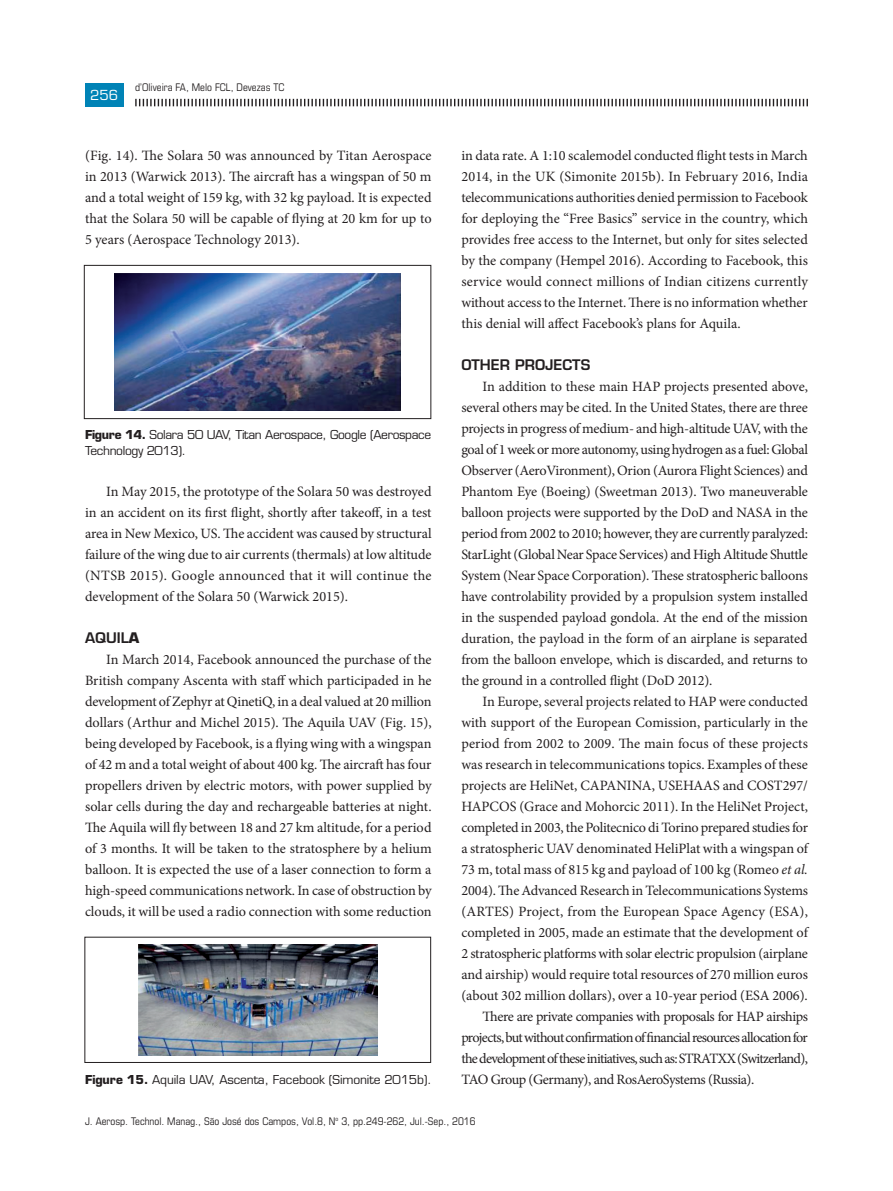
<style>
.page{position:relative;width:893px;height:1191px;background:#fff}
.page>*{position:absolute;margin:0;border:0;box-sizing:border-box;transform-origin:0 0}
.z13_texto{font:14.25px/21px "Minion Pro";letter-spacing:-.005em;color:#231f20;text-align:justify}
.z19_sub__2{font:600 14.25px "Eurostile LT Std";color:#231f20}
.t1{font:13.5px "Eurostile LT Std";color:#fff}
.z22_figuras_tabelas{font:12px/16.5px "Eurostile LT Std";letter-spacing:-.03em;color:#231f20}
.z22_figuras_tabelas-2{font:12px "Eurostile LT Std";letter-spacing:-.01em;color:#231f20}
.t2{font:condensed 10.5px "Eurostile LT Std";color:#231f20}
.s1{font-style:italic}
.s2{font-weight:700}
</style>
<div class="page">
<svg style="left:135px;top:99px;width:673px;height:7px"></svg>
<div style="left:85px;top:83px;width:38px;height:24px;background:#0083b6"></div>
<img style="left:138px;top:944px;width:239px;height:111px">
<img style="left:115px;top:274px;width:285px;height:136px">
<div style="left:84px;top:265px;width:347px;height:154px;border:1px solid #231f20"></div>
<p class="t1" style="left:90px;top:87px;width:29px">256</p>
<p class="t2" style="left:135px;top:81px;width:151px">d’Oliveira FA, Melo FCL, Devezas TC</p>
<p class="z13_texto" style="left:85px;top:144px;width:348px">(Fig. 14). The Solara 50 was announced by Titan Aerospace in 2013 (Warwick 2013). The aircraft has a wingspan of 50 m and a total weight of 159 kg, with 32 kg payload. It is expected that the Solara 50 will be capable of flying at 20 km for up to 5 years (Aerospace Technology 2013).</p>
<p class="z13_texto" style="left:461px;top:144px;width:348px">in data rate. A 1:10 scalemodel conducted flight tests in March 2014, in the UK (Simonite 2015b). In February 2016, India telecommunications authorities denied permission to Facebook for deploying the “Free Basics” service in the country, which provides free access to the Internet, but only for sites selected by the company (Hempel 2016). According to Facebook, this service would connect millions of Indian citizens currently without access to the Internet. There is no information whether this denial will affect Facebook’s plans for Aquila.</p>
<p class="z19_sub__2" style="left:461px;top:355px;width:130px">OTHER PROJECTS</p>
<p class="z13_texto" style="left:461px;top:375px;width:348px;text-indent:21px">In addition to these main HAP projects presented above, several others may be cited. In the United States, there are three projects in progress of medium- and high-altitude UAV, with the goal of 1 week or more autonomy, using hydrogen as a fuel: Global Observer (AeroVironment), Orion (Aurora Flight Sciences) and Phantom Eye (Boeing) (Sweetman 2013). Two maneuverable balloon projects were supported by the DoD and NASA in the period from 2002 to 2010; however, they are currently paralyzed:<br>StarLight (Global Near Space Services) and High Altitude Shuttle System (Near Space Corporation). These stratospheric balloons have controlability provided by a propulsion system installed in the suspended payload gondola. At the end of the mission duration, the payload in the form of an airplane is separated from the balloon envelope, which is discarded, and returns to the ground in a controlled flight (DoD 2012).</p>
<p class="z13_texto" style="left:461px;top:690px;width:348px;text-indent:21px">In Europe, several projects related to HAP were conducted with support of the European Comission, particularly in the period from 2002 to 2009. The main focus of these projects was research in telecommunications topics. Examples of these projects are HeliNet, CAPANINA, USEHAAS and COST297/ HAPCOS (Grace and Mohorcic 2011). In the HeliNet Project, completed in 2003, the Politecnico di Torino prepared studies for a stratospheric UAV denominated HeliPlat with a wingspan of 73 m, total mass of 815 kg and payload of 100 kg (Romeo <span class="s1">et al.<br></span>2004). The Advanced Research in Telecommunications Systems (ARTES) Project, from the European Space Agency (ESA), completed in 2005, made an estimate that the development of 2 stratospheric platforms with solar electric propulsion (airplane and airship) would require total resources of 270 million euros (about 302 million dollars), over a 10-year period (ESA 2006).</p>
<p class="z13_texto" style="left:461px;top:1005px;width:348px;text-indent:21px">There are private companies with proposals for HAP airships projects, but without confirmation of financial resources allocation for the development of these initiatives, such as: STRATXX (Switzerland), TAO Group (Germany), and RosAeroSystems (Russia).</p>
<p class="z22_figuras_tabelas" style="left:85px;top:426px;width:348px"><span class="s2">Figure 14.</span> Solara 50 UAV, Titan Aerospace, Google (Aerospace<br>Technology 2013).</p>
<p class="z13_texto" style="left:85px;top:480px;width:348px;text-indent:21px">In May 2015, the prototype of the Solara 50 was destroyed in an accident on its first flight, shortly after takeoff, in a test area in New Mexico, US. The accident was caused by structural failure of the wing due to air currents (thermals) at low altitude (NTSB 2015). Google announced that it will continue the development of the Solara 50 (Warwick 2015).</p>
<p class="z19_sub__2" style="left:85px;top:628px;width:56px">AQUIL<span class="s2">A</span></p>
<p class="z13_texto" style="left:85px;top:648px;width:348px;text-indent:21px">In March 2014, Facebook announced the purchase of the British company Ascenta with staff which participaded in he development of Zephyr at QinetiQ, in a deal valued at 20 million dollars (Arthur and Michel 2015). The Aquila UAV (Fig. 15), being developed by Facebook, is a flying wing with a wingspan of 42 m and a total weight of about 400 kg. The aircraft has four propellers driven by electric motors, with power supplied by solar cells during the day and rechargeable batteries at night.<br>The Aquila will fly between 18 and 27 km altitude, for a period of 3 months. It will be taken to the stratosphere by a helium balloon. It is expected the use of a laser connection to form a high-speed communications network. In case of obstruction by clouds, it will be used a radio connection with some reduction</p>
<p class="z22_figuras_tabelas-2" style="left:85px;top:1072px;width:348px"><span class="s2">Figure 15.</span> Aquila UAV, Ascenta, Facebook (Simonite 2015b).</p>
<p class="t2" style="left:85px;top:1114px;width:392px">J. Aerosp. Technol. Manag., São José dos Campos, Vol.8, N<sup>o</sup> 3, pp.249-262, Jul.-Sep., 2016</p>
</div>
